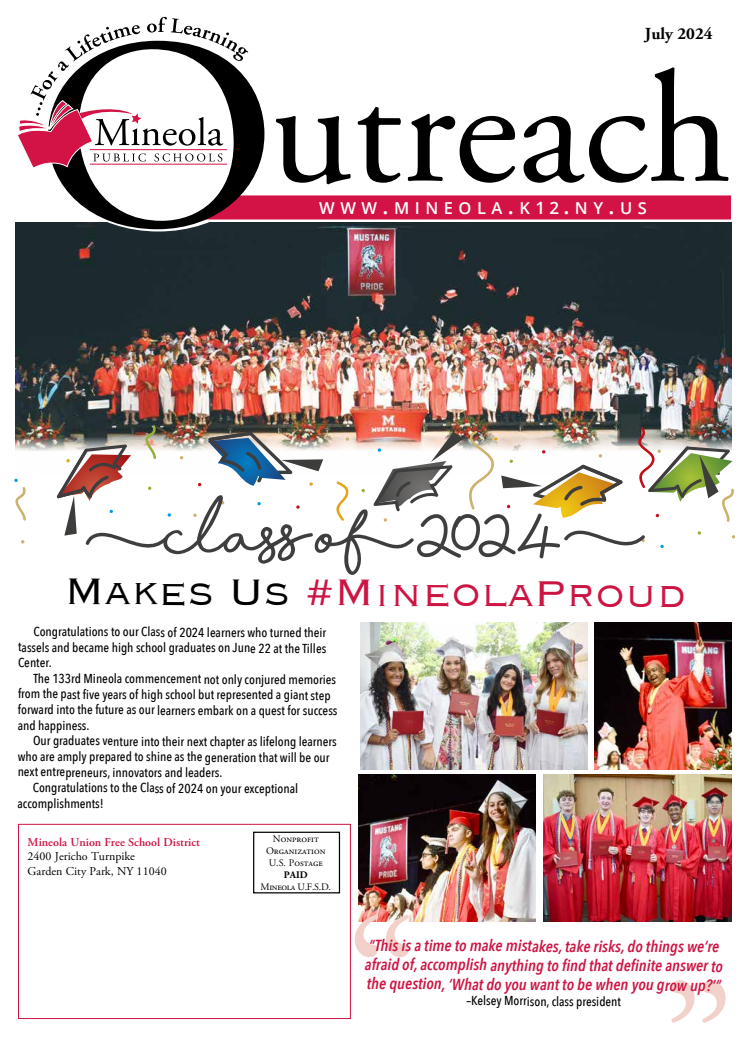
<style>
.page{position:relative;width:749px;height:1037px;background:#fff}
.page>*{position:absolute;margin:0;border:0;box-sizing:border-box;transform-origin:0 0}
.t1{font:183.4px "Adobe Garamond Pro";color:#f3d1cb}
.t2{font:300 48px "Copperplate";letter-spacing:-.005em;color:#cd1543}
.t3{font:700 16.8px "Adobe Garamond Pro";color:#000}
.t4{font:600 16.5px "Open Sans";letter-spacing:.335em;color:#fff}
.t5{font:italic 600 16px/19.2px "Avenir Next Condensed";letter-spacing:-.005em;color:#cd1543}
.t6{font:500 13px/15.4px "Avenir Next Condensed";letter-spacing:-.005em;color:#000;text-align:justify}
.t7{font:12px/14.4px "Adobe Garamond Pro";color:#000}
.t8{font:600 12px "Adobe Garamond Pro";color:#cd1543}
.t9{font:10px/12px "Adobe Garamond Pro";color:#000;text-align:center}
.t10{font:10px "Adobe Garamond Pro";letter-spacing:-.03em;color:#000}
.t11{font:700 10px "Adobe Garamond Pro";color:#000}
.s1{font-size:22px}
.s2{font-size:17px}
.s3{color:#000}
</style>
<div class="page">
<img style="left:16px;top:222px;width:716px;height:229px">
<div style="left:18px;top:824px;width:333px;height:195px;background:#fff;border:1px solid #cd1543"></div>
<div style="left:253px;top:832px;width:87px;height:61px;border:1px solid #000"></div>
<div style="left:264px;top:195px;width:467px;height:24px;background:#d31245"></div>
<svg style="left:275px;top:116px;width:76px;height:68px"></svg>
<svg style="left:357px;top:107px;width:44px;height:76px"></svg>
<svg style="left:407px;top:114px;width:108px;height:69px"></svg>
<svg style="left:523px;top:67px;width:206px;height:116px"></svg>
<svg style="left:48px;top:51px;width:216px;height:178px"></svg>
<svg style="left:17px;top:17px;width:231px;height:153px"></svg>
<svg style="left:14px;top:479px;width:12px;height:42px"></svg>
<img style="left:57px;top:425px;width:678px;height:150px">
<img style="left:594px;top:622px;width:137px;height:147px">
<img style="left:360px;top:622px;width:228px;height:147px">
<img style="left:359px;top:775px;width:177px;height:147px">
<img style="left:543px;top:775px;width:189px;height:147px">
<p class="t3" style="left:645px;top:24px;width:69px">July 2024</p>
<p class="t4" style="left:319px;top:197px;width:329px">WWW<span class="s1">.</span>MINEOLA<span class="s1">.</span>K<span class="s2">12</span><span class="s1">.</span>NY<span class="s1">.</span>US</p>
<h2 class="t2" style="left:65px;top:562px;width:623px"><span class="s3">Makes Us</span> #MineolaProud</h2>
<p class="t6" style="left:18px;top:624px;width:310px;text-indent:15px">Congratulations to our Class of 2024 learners who turned their tassels and became high school graduates on June 22 at the Tilles Center.</p>
<p class="t6" style="left:18px;top:671px;width:321px;text-align:left;text-indent:15px">The 133rd Mineola commencement not only conjured memories from the past five years of high school but represented a giant step forward into the future as our learners embark on a quest for success and happiness.</p>
<p class="t6" style="left:33px;top:733px;width:305px">Our graduates venture into their next chapter as lifelong learners</p>
<p class="t6" style="left:18px;top:749px;width:313px">who are amply prepared to shine as the generation that will be our</p>
<p class="t6" style="left:18px;top:764px;width:206px">next entrepreneurs, innovators and leaders.</p>
<p class="t6" style="left:33px;top:780px;width:267px">Congratulations to the Class of 2024 on your exceptional</p>
<p class="t6" style="left:18px;top:795px;width:88px">accomplishments!</p>
<p class="t8" style="left:28px;top:835px;width:174px">Mineola Union Free School District</p>
<p class="t7" style="left:28px;top:850px;width:141px">2400 Jericho Turnpike<br>Garden City Park, NY 11040</p>
<p class="t9" style="left:266px;top:833px;width:61px">Nonprofit<br>Organization<br>U.S. Postage</p>
<p class="t11" style="left:284px;top:869px;width:25px">PAID</p>
<p class="t10" style="left:260px;top:881px;width:72px">Mineola U.F.S.D.</p>
<h1 class="t1" style="left:345px;top:876px;width:76px">“</h1>
<p class="t5" style="left:365px;top:936px;width:360px">“This is a time to make mistakes, take risks, do things we’re afraid of, accomplish anything to find that definite answer to the question, ‘What do you want to be when you grow up?’”</p>
<p class="t6" style="left:466px;top:993px;width:156px">–Kelsey Morrison, class president</p>
<h1 class="t1" style="left:661px;top:940px;width:76px">”</h1>
</div>
